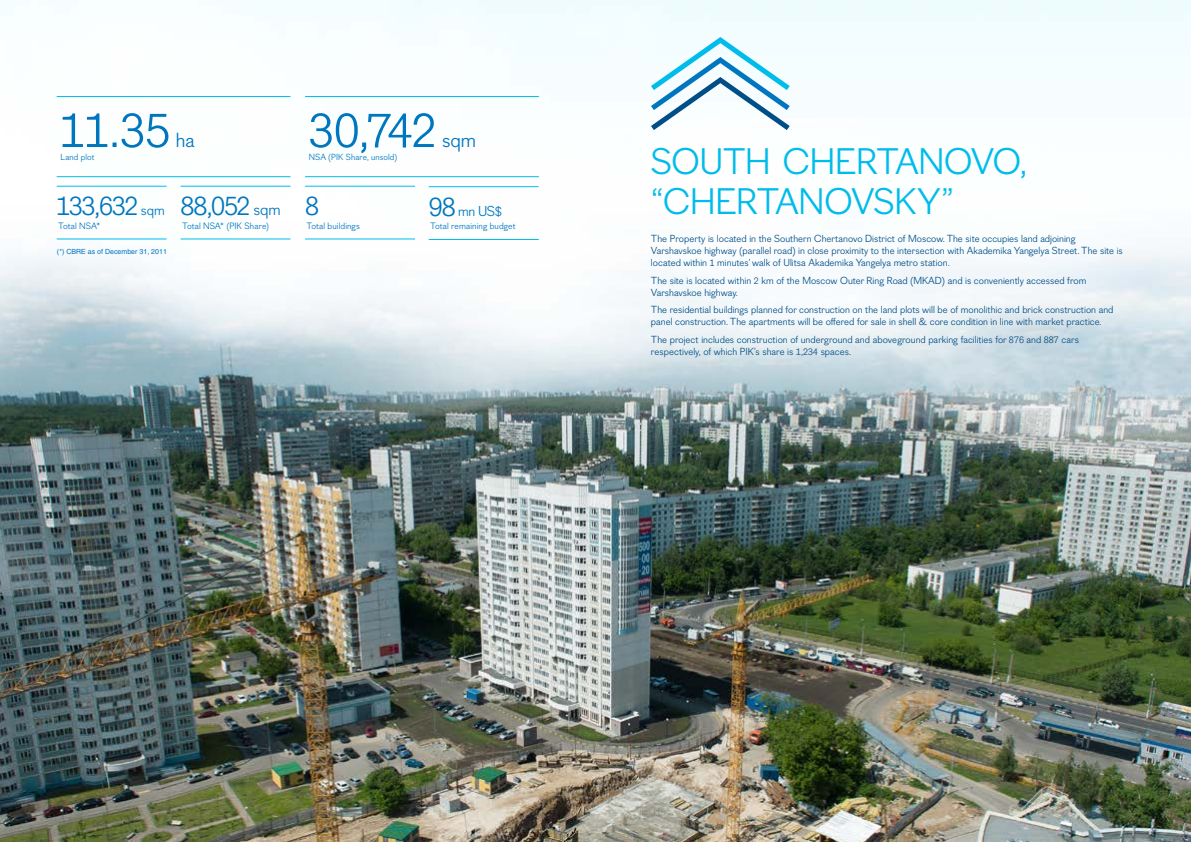
<style>
.page{position:relative;width:1191px;height:842px;background:#fff}
.page>*{position:absolute;margin:0;border:0;box-sizing:border-box;transform-origin:0 0}
.t1{font:51px "Figgins Sans";color:#0076be}
.t2{font:36px/40px "Figgins Sans";letter-spacing:-.02em;color:#00bceb}
.t3{font:28px "Figgins Sans";color:#0076be}
.t4{font:20px "Figgins Sans";color:#0076be}
.t5{font:14px "Figgins Sans";color:#0076be}
.t6{font:10px/12px "Figgins Sans";color:#004e86}
.t7{font:9px "Figgins Sans";letter-spacing:.01em;color:#0076be}
.t8{font:8.6px "Figgins Sans";letter-spacing:.015em;color:#0076be}
.t9{font:7px "Helios C";color:#0076be}
.s1{font-size:14px}
.s2{font-size:16px}
.s3{font-size:28px}
</style>
<div class="page">
<img style="left:0;top:0;width:1191px;height:842px">
<svg style="left:645px;top:34px;width:150px;height:101px"></svg>
<hr style="left:57px;top:96px;width:233px;height:1px;background:#00bceb">
<hr style="left:305px;top:96px;width:234px;height:1px;background:#00bceb">
<hr style="left:57px;top:176px;width:233px;height:1px;background:#00bceb">
<hr style="left:305px;top:176px;width:234px;height:1px;background:#00bceb">
<hr style="left:57px;top:186px;width:110px;height:1px;background:#00bceb">
<hr style="left:57px;top:238px;width:110px;height:1px;background:#00bceb">
<hr style="left:181px;top:186px;width:109px;height:1px;background:#00bceb">
<hr style="left:181px;top:238px;width:109px;height:1px;background:#00bceb">
<hr style="left:305px;top:186px;width:110px;height:1px;background:#00bceb">
<hr style="left:305px;top:238px;width:110px;height:1px;background:#00bceb">
<hr style="left:429px;top:186px;width:109px;height:1px;background:#00bceb">
<hr style="left:429px;top:239px;width:110px;height:1px;background:#00bceb">
<p class="t1" style="left:60px;top:99px;width:112px">11.35</p>
<p class="t8" style="left:60px;top:152px;width:35px">Land plot</p>
<p class="t4" style="left:176px;top:128px;width:21px">ha</p>
<p class="t1" style="left:309px;top:99px;width:129px">30,742</p>
<p class="t8" style="left:309px;top:152px;width:90px">NSA (PIK Share, unsold)</p>
<p class="t4" style="left:442px;top:128px;width:36px">sqm</p>
<p class="t3" style="left:57px;top:189px;width:110px">133,632 <span class="s1">sqm</span></p>
<p class="t7" style="left:58px;top:220px;width:43px">Total NSA*</p>
<p class="t3" style="left:181px;top:189px;width:102px">88,052 <span class="s2">sqm</span></p>
<p class="t7" style="left:182px;top:220px;width:88px">Total NSA* (PIK Share)</p>
<p class="t3" style="left:305px;top:189px;width:15px">8</p>
<p class="t7" style="left:306px;top:220px;width:55px">Total buildings</p>
<p class="t5" style="left:429px;top:202px;width:75px"><span class="s3">98</span> mn US$</p>
<p class="t7" style="left:430px;top:221px;width:87px">Total remaining budget</p>
<p class="t9" style="left:57px;top:247px;width:111px">(*) CBRE as of December 31, 2011</p>
<p class="t2" style="left:651px;top:143px;width:377px">SOUTH CHERTANOVO, “CHERTANOVSKY”</p>
<p class="t6" style="left:651px;top:233px;width:473px">The Property is located in the Southern Chertanovo District of Moscow. The site occupies land adjoining<br>Varshavskoe highway (parallel road) in close proximity to the intersection with Akademika Yangelya Street. The site is located within 1 minutes’ walk of Ulitsa Akademika Yangelya metro station.</p>
<p class="t6" style="left:651px;top:274px;width:437px">The site is located within 2 km of the Moscow Outer Ring Road (MKAD) and is conveniently accessed from<br>Varshavskoe highway.</p>
<p class="t6" style="left:651px;top:304px;width:464px">The residential buildings planned for construction on the land plots will be of monolithic and brick construction and panel construction. The apartments will be offered for sale in shell &amp; core condition in line with market practice.</p>
<p class="t6" style="left:651px;top:334px;width:429px">The project includes construction of underground and aboveground parking facilities for 876 and 887 cars respectively, of which PIK’s share is 1,234 spaces.</p>
</div>
